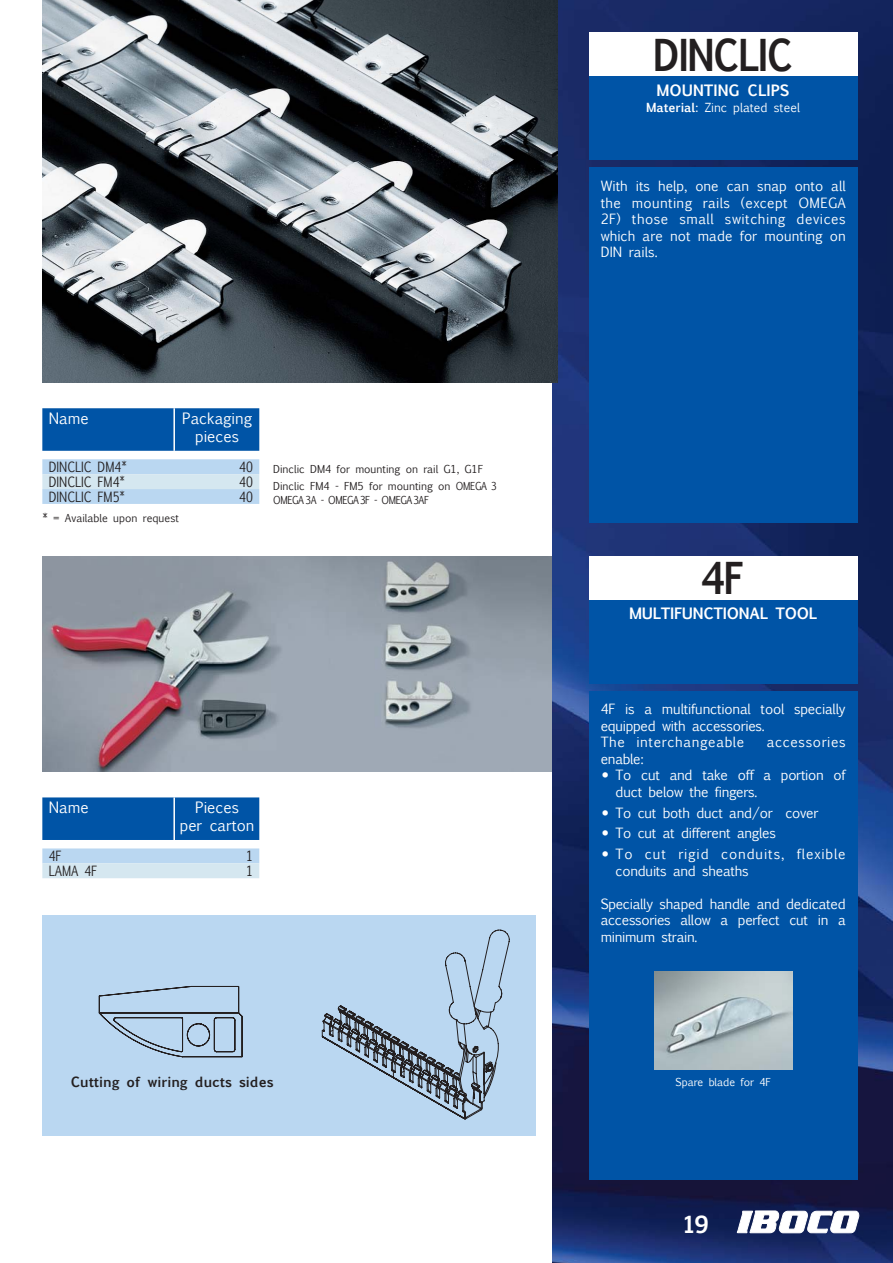
<style>
.page{position:relative;width:893px;height:1263px;background:#fff}
.page>*{position:absolute;margin:0;border:0;box-sizing:border-box;transform-origin:0 0}
.t1{font:700 42px "Euphemia UCAS";letter-spacing:-.04em;color:#231f20;scale:.9 1}
.t2{font:700 22.5px "Euphemia UCAS";color:#fff}
.t3{font:15px/18px "Euphemia UCAS";color:#fff;text-align:center}
.t4{font:700 15px "Euphemia UCAS";letter-spacing:-.02em;color:#fff}
.t5{font:700 15px "Euphemia UCAS";color:#fff}
.t6{font:13.5px/16.5px "Euphemia UCAS";letter-spacing:-.02em;color:#fff;text-align:justify}
.t7{font:13.5px "Euphemia UCAS";color:#231f20;scale:.87 1}
.t8{font:13.5px/16.5px "Euphemia UCAS";letter-spacing:.065em;color:#fff}
.t9{font:700 13.5px "Euphemia UCAS";color:#231f20}
.t10{font:13.5px "Euphemia UCAS";letter-spacing:.045em;color:#fff}
.t11{font:12px "Euphemia UCAS";color:#fff}
.t12{font:10.5px/17.7px "Euphemia UCAS";color:#231f20}
.t13{font:10.5px "Euphemia UCAS";letter-spacing:-.04em;color:#231f20;scale:.9 1}
.t14{font:10.5px "Euphemia UCAS";color:#fff}
.s1{font-weight:700}
.s2{font-size:13.5px}
.s3{font-family:"European Pi Three"}
</style>
<div class="page">
<img style="left:42px;top:556px;width:511px;height:216px">
<img style="left:553px;top:0;width:339px;height:1263px">
<svg style="left:736px;top:1210px;width:123px;height:24px"></svg>
<img style="left:42px;top:0;width:515px;height:383px">
<div style="left:589px;top:168px;width:268px;height:355px;background:#0054a6"></div>
<div style="left:589px;top:33px;width:268px;height:127px;background:#0054a6"></div>
<div style="left:589px;top:33px;width:268px;height:43px;background:#fff"></div>
<svg style="left:42px;top:459px;width:217px;height:45px;background:#c3dcf0"></svg>
<div style="left:42px;top:408px;width:217px;height:43px;background:#0054a6"></div>
<div style="left:589px;top:556px;width:268px;height:128px;background:#0054a6"></div>
<div style="left:589px;top:556px;width:268px;height:43px;background:#fff"></div>
<div style="left:589px;top:691px;width:268px;height:488px;background:#0054a6"></div>
<svg style="left:42px;top:848px;width:217px;height:30px;background:#c8dff0"></svg>
<div style="left:42px;top:797px;width:217px;height:43px;background:#0054a6"></div>
<img style="left:654px;top:972px;width:138px;height:97px">
<div style="left:42px;top:915px;width:494px;height:220px;background:#bad7f1"></div>
<svg style="left:321px;top:930px;width:189px;height:190px"></svg>
<svg style="left:98px;top:985px;width:145px;height:73px"></svg>
<h1 class="t1" style="left:652px;top:25px;width:157px">DINCLIC</h1>
<p class="t5" style="left:656px;top:79px;width:135px">MOUNTING CLIPS</p>
<p class="t11" style="left:646px;top:99px;width:155px"><span class="s1">Material:</span> Zinc plated steel</p>
<p class="t3" style="left:49px;top:409px;width:41px">Name</p>
<p class="t3" style="left:182px;top:409px;width:71px">Packaging pieces</p>
<p class="t7" style="left:49px;top:457px;width:91px">DINCLIC DM4*</p>
<p class="t7" style="left:239px;top:457px;width:17px">40</p>
<p class="t7" style="left:49px;top:472px;width:89px">DINCLIC FM4*</p>
<p class="t7" style="left:239px;top:472px;width:17px">40</p>
<p class="t7" style="left:49px;top:487px;width:89px">DINCLIC FM5*</p>
<p class="t7" style="left:239px;top:487px;width:17px">40</p>
<p class="t12" style="left:42px;top:509px;width:138px"><span class="s2">*</span> = Available upon request</p>
<p class="t12" style="left:273px;top:459px;width:225px">Dinclic DM4 for mounting on rail G1, G1F<br>Dinclic FM4 - FM5 for mounting on OMEGA 3</p>
<p class="t13" style="left:273px;top:492px;width:175px">OMEGA 3A - OMEGA 3F - OMEGA 3AF</p>
<p class="t3" style="left:49px;top:798px;width:41px">Name</p>
<p class="t3" style="left:180px;top:798px;width:76px">Pieces<br>per carton</p>
<p class="t7" style="left:49px;top:846px;width:16px">4F</p>
<p class="t7" style="left:246px;top:846px;width:9px">1</p>
<p class="t7" style="left:49px;top:861px;width:57px">LAMA 4F</p>
<p class="t7" style="left:246px;top:861px;width:9px">1</p>
<p class="t6" style="left:600px;top:177px;width:246px">With its help, one can snap onto all the mounting rails (except OMEGA 2F) those small switching devices which are not made for mounting on DIN rails.</p>
<h1 class="t1" style="left:700px;top:548px;width:49px">4F</h1>
<p class="t4" style="left:629px;top:603px;width:189px">MULTIFUNCTIONAL TOOL</p>
<p class="t6" style="left:600px;top:700px;width:246px;text-align:left">4F is a multifunctional tool specially equipped with accessories.<br>The interchangeable</p>
<p class="t10" style="left:766px;top:733px;width:81px">accessories</p>
<p class="t6" style="left:600px;top:750px;width:45px">enable:</p>
<p class="t6" style="left:615px;top:766px;width:232px;text-indent:-15px"><span class="s3">-</span> To cut and take off a portion of duct below the fingers.</p>
<p class="t6" style="left:600px;top:804px;width:219px"><span class="s3">-</span> To cut both duct and/or cover</p>
<p class="t6" style="left:600px;top:824px;width:177px"><span class="s3">-</span> To cut at different angles</p>
<p class="t8" style="left:615px;top:845px;width:232px;text-indent:-15px"><span class="s3">-</span> To cut rigid conduits, flexible conduits and sheaths</p>
<p class="t6" style="left:600px;top:895px;width:246px">Specially shaped handle and dedicated accessories allow a perfect cut in a minimum strain.</p>
<p class="t9" style="left:71px;top:1072px;width:204px">Cutting of wiring ducts sides</p>
<p class="t14" style="left:675px;top:1074px;width:97px">Spare blade for 4F</p>
<h2 class="t2" style="left:684px;top:1209px;width:26px">19</h2>
</div>
